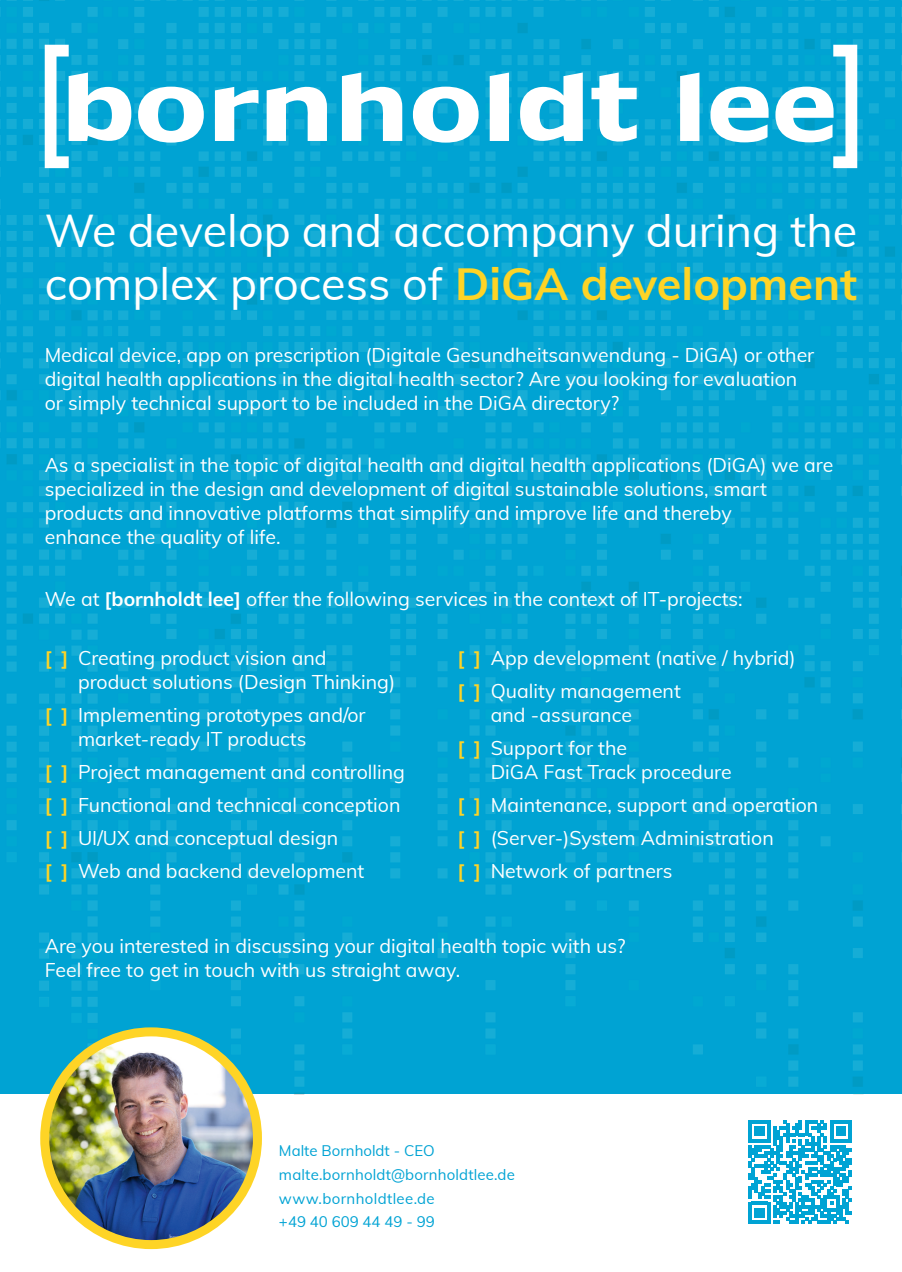
<style>
.page{position:relative;width:902px;height:1272px;background:#fff}
.page>*{position:absolute;margin:0;border:0;box-sizing:border-box;transform-origin:0 0}
.t1{font:45px/52.5px "Muli";color:#fff}
.t2{font:19.5px/24px "Muli";color:#fff}
.t3{font:15px/23.5px "Muli";letter-spacing:.01em;color:#00a3d4}
.s1{font-weight:700;color:#fed426}
.s2{font-weight:700}
</style>
<div class="page">
<svg style="left:748px;top:1120px;width:103px;height:103px"></svg>
<img style="left:0;top:0;width:901px;height:1094px">
<img style="left:0;top:1094px;width:901px;height:1px">
<img style="left:45px;top:1031px;width:212px;height:213px;border-radius:106px">
<div style="left:40px;top:1027px;width:222px;height:221px;border:9px solid #fed426;border-radius:50%"></div>
<svg style="left:520px;top:72px;width:62px;height:85px"></svg>
<svg style="left:138px;top:87px;width:66px;height:56px"></svg>
<svg style="left:413px;top:87px;width:65px;height:56px"></svg>
<svg style="left:489px;top:73px;width:20px;height:68px"></svg>
<svg style="left:680px;top:73px;width:19px;height:68px"></svg>
<svg style="left:710px;top:87px;width:58px;height:55px"></svg>
<svg style="left:591px;top:72px;width:45px;height:74px"></svg>
<svg style="left:215px;top:87px;width:43px;height:54px"></svg>
<svg style="left:266px;top:85px;width:61px;height:56px"></svg>
<svg style="left:342px;top:73px;width:60px;height:68px"></svg>
<svg style="left:45px;top:45px;width:86px;height:123px"></svg>
<svg style="left:775px;top:45px;width:82px;height:123px"></svg>
<h1 class="t1" style="left:45px;top:203px;width:814px">We develop and accompany during the complex process of <span class="s1">DiGA development</span></h1>
<p class="t2" style="left:45px;top:342px;width:771px">Medical device, app on prescription (Digitale Gesundheitsanwendung - DiGA) or other digital health applications in the digital health sector? Are you looking for evaluation or simply technical support to be included in the DiGA directory?</p>
<p class="t2" style="left:45px;top:452px;width:790px">As a specialist in the topic of digital health and digital health applications (DiGA) we are specialized in the design and development of digital sustainable solutions, smart products and innovative platforms that simplify and improve life and thereby<br>enhance the quality of life.</p>
<p class="t2" style="left:45px;top:586px;width:699px">We at <span class="s2">[bornholdt lee]</span> offer the following services in the context of IT-projects:</p>
<p class="t2" style="left:78px;top:645px;width:318px;text-indent:-33px"><span class="s1">[ ]</span> Creating product vision and product solutions (Design Thinking)</p>
<p class="t2" style="left:78px;top:702px;width:289px;text-indent:-33px"><span class="s1">[ ]</span> Implementing prototypes and/or market-ready IT products</p>
<p class="t2" style="left:45px;top:754px;width:362px;line-height:33px"><span class="s1">[ ]</span> Project management and controlling <span class="s1">[ ]</span> Functional and technical conception <span class="s1">[ ]</span> UI/UX and conceptual design<br><span class="s1">[ ]</span> Web and backend development</p>
<p class="t2" style="left:457px;top:640px;width:340px;line-height:33px"><span class="s1">[ ]</span> App development (native / hybrid) <span class="s1">[ ]</span> Quality management</p>
<p class="t2" style="left:457px;top:697px;width:176px;line-height:33px;text-align:right">and -assurance<br><span class="s1">[ ]</span> Support for the</p>
<p class="t2" style="left:457px;top:754px;width:362px;line-height:33px;text-indent:33px">DiGA Fast Track procedure<br><span class="s1">[ ]</span> Maintenance, support and operation <span class="s1">[ ]</span> (Server-)System Administration<br><span class="s1">[ ]</span> Network of partners</p>
<p class="t2" style="left:45px;top:932px;width:582px">Are you interested in discussing your digital health topic with us?<br>Feel free to get in touch with us straight away.</p>
<p class="t3" style="left:279px;top:1138px;width:157px">Malte Bornholdt - CEO</p>
<p class="t3" style="left:279px;top:1162px;width:237px">malte.bornholdt@bornholdtlee.de</p>
<p class="t3" style="left:279px;top:1185px;width:157px">www.bornholdtlee.de +49 40 609 44 49 - 99</p>
</div>
